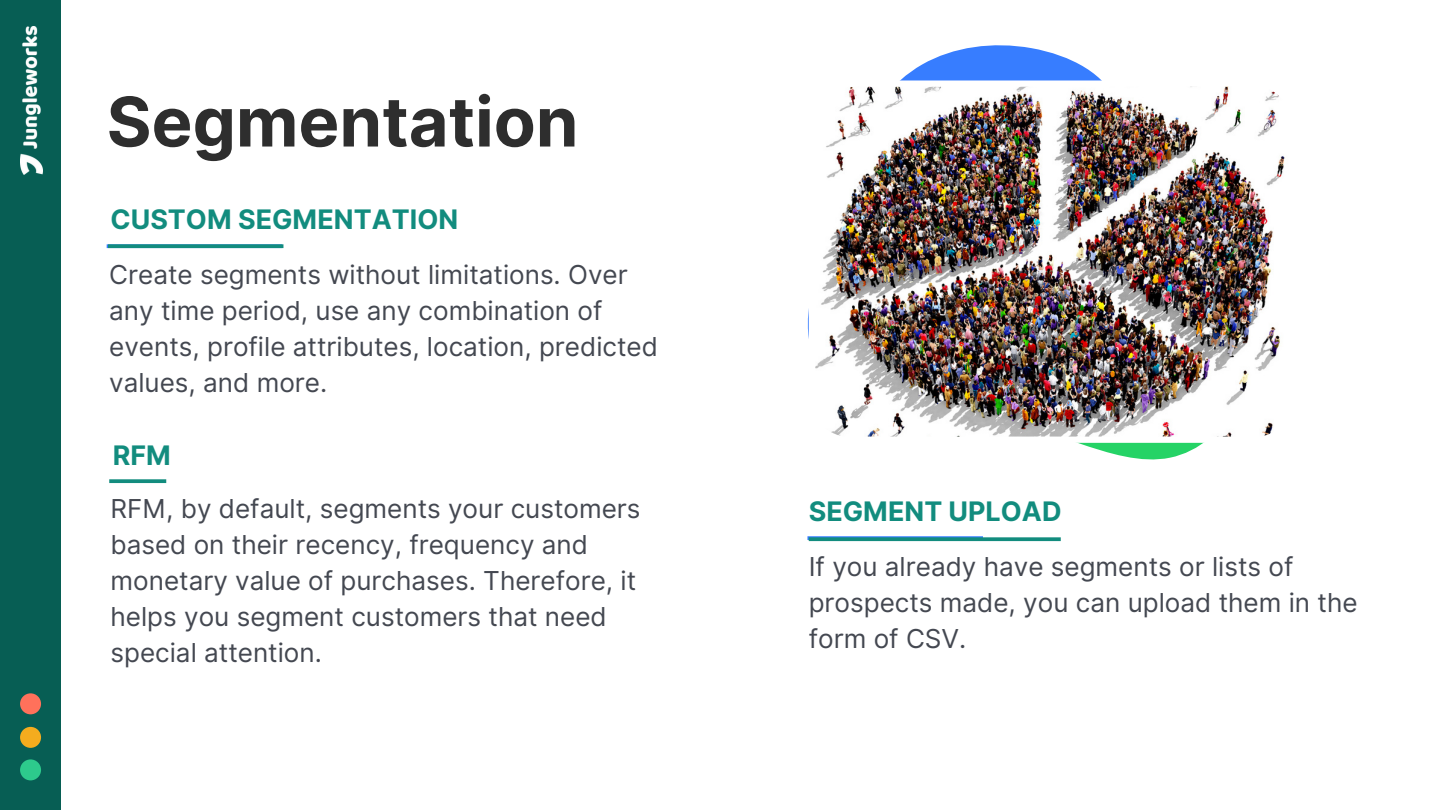
<style>
.page{position:relative;width:1440px;height:810px;background:#fff}
.page>*{position:absolute;margin:0;border:0;box-sizing:border-box;transform-origin:0 0}
.t1{font:700 68.6px "Inter";color:#2e2e2e}
.t2{font:700 26.9px "Inter";color:#128c7e}
.t3{font:26.1px/36px "Inter";color:#444851}
</style>
<div class="page">
<div style="left:0;top:0;width:61px;height:810px;background:#075e54"></div>
<div style="left:20px;top:759px;width:21px;height:21px;background:#2dca8c;border-radius:50%"></div>
<div style="left:20px;top:727px;width:21px;height:21px;background:#f4ac1e;border-radius:50%"></div>
<div style="left:20px;top:693px;width:21px;height:21px;background:#ff715b;border-radius:50%"></div>
<hr style="left:807px;top:536px;width:176px;height:4px;background:#699eff">
<svg style="left:108px;top:244px;width:175px;height:4px"></svg>
<svg style="left:109px;top:479px;width:57px;height:4px"></svg>
<svg style="left:809px;top:537px;width:252px;height:4px"></svg>
<svg style="left:1078px;top:443px;width:125px;height:17px;fill:#25d366"></svg>
<svg style="left:807px;top:45px;width:294px;height:294px"></svg>
<img style="left:809px;top:80px;width:476px;height:363px">
<h1 class="t1" style="left:107px;top:81px;width:473px">Segmentation</h1>
<p class="t2" style="left:111px;top:203px;width:349px">CUSTOM SEGMENTATION</p>
<p class="t3" style="left:109px;top:256px;width:550px">Create segments without limitations. Over any time period, use any combination of events, profile attributes, location, predicted values, and more.</p>
<p class="t2" style="left:113px;top:439px;width:60px">RFM</p>
<p class="t3" style="left:111px;top:490px;width:531px">RFM, by default, segments your customers based on their recency, frequency and monetary value of purchases. Therefore, it helps you segment customers that need special attention.</p>
<p class="t2" style="left:809px;top:495px;width:254px">SEGMENT UPLOAD</p>
<p class="t3" style="left:809px;top:548px;width:550px">If you already have segments or lists of prospects made, you can upload them in the form of CSV.</p>
</div>
